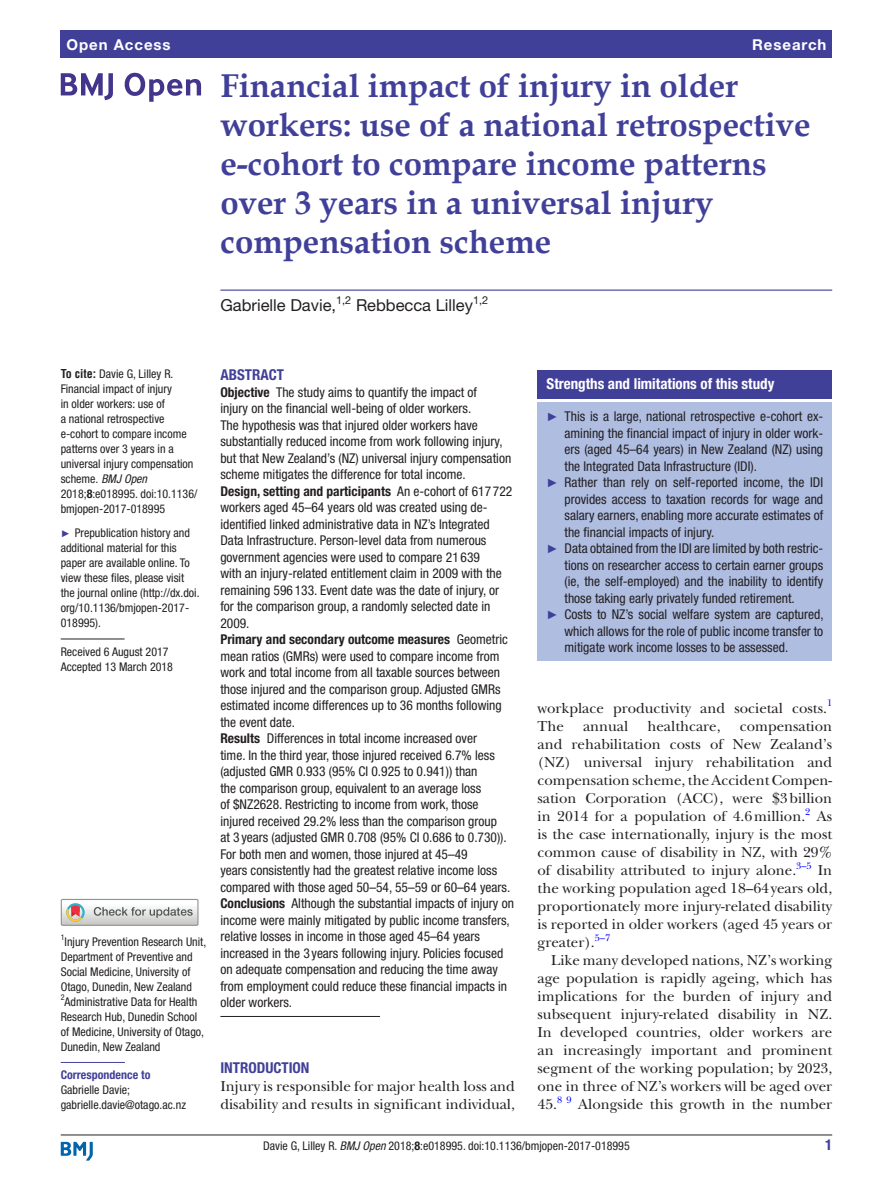
<style>
.page{position:relative;width:893px;height:1191px;background:#fff}
.page>*{position:absolute;margin:0;border:0;box-sizing:border-box;transform-origin:0 0}
.t1{font:700 33px/39px "Book Antiqua";color:#414099}
.t2{font:16.5px "Helvetica Neue LT Std";color:#231f20}
.t3{font:15px/18px "New Baskerville";color:#231f20;text-align:justify}
.t4{font:700 condensed 15px "Helvetica Neue LT Std";color:#fff}
.t5{font:700 condensed 15px "Helvetica Neue LT Std";color:#414099}
.t6{font:700 15px "Helvetica Neue LT Std";letter-spacing:.065em;color:#fff}
.t7{font:condensed 13.5px/16.5px "Helvetica Neue LT Std";color:#231f20}
.t8{font:condensed 12px/15px "Helvetica Neue LT Std";color:#231f20}
.t9{font:700 condensed 12px "Helvetica Neue LT Std";color:#414099}
.t10{font:10.95px "Helvetica Neue LT Std";color:#231f20}
.t11{font:9.9px "New Baskerville";color:#00f}
.t12{font:condensed 7.95px "Helvetica Neue LT Std";color:#231f20}
.s1{font-family:"Helvetica LT Std";font-weight:700}
.s2{font-style:italic}
.s3{font-weight:700}
.s4{font-family:"Arial";font-stretch:normal;font-size:9.75px;color:#414099}
.s5{font-family:"Arial";font-stretch:normal;font-size:12px;color:#414099}
</style>
<div class="page">
<hr style="left:61px;top:1134px;width:771px;height:1px;background:#231f20">
<svg style="left:61px;top:1141px;width:32px;height:19px"></svg>
<div style="left:61px;top:31px;width:771px;height:27px;background:#414099"></div>
<hr style="left:220px;top:289px;width:612px;height:2px;background:#414099">
<hr style="left:61px;top:638px;width:64px;height:1px;background:#231f20">
<hr style="left:61px;top:1062px;width:64px;height:1px;background:#414099">
<svg style="left:61px;top:73px;width:52px;height:27px"></svg>
<svg style="left:125px;top:73px;width:76px;height:29px"></svg>
<div style="left:61px;top:899px;width:138px;height:27px;border:1px solid #969090"></div>
<svg style="left:61px;top:899px;width:137px;height:26px"></svg>
<hr style="left:220px;top:1016px;width:160px;height:1px;background:#231f20">
<div style="left:538px;top:370px;width:294px;height:28px;background:#414099"></div>
<div style="left:538px;top:402px;width:294px;height:259px;background:#afbde1"></div>
<p class="t6" style="left:66px;top:35px;width:106px">Open Access</p>
<p class="t6" style="left:752px;top:35px;width:76px">Research</p>
<h1 class="t1" style="left:220px;top:66px;width:592px">Financial impact of injury in older workers: use of a national retrospective e-cohort to compare income patterns over 3 years in a universal injury compensation scheme</h1>
<p class="t2" style="left:220px;top:296px;width:117px">Gabrielle Davie,</p>
<p class="t10" style="left:336px;top:293px;width:17px">1,2</p>
<p class="t2" style="left:356px;top:296px;width:119px">Rebbecca Lilley</p>
<p class="t10" style="left:473px;top:293px;width:17px">1,2</p>
<p class="t8" style="left:61px;top:366px;width:138px"><span class="s1">To cite:</span> Davie G, Lilley R.<br>Financial impact of injury<br>in older workers: use of<br>a national retrospective e-cohort to compare income patterns over 3 years in a universal injury compensation scheme. <span class="s2">BMJ Open<br></span>2018;<span class="s3">8</span>:e018995. doi:10.1136/ bmjopen-2017-018995</p>
<p class="t8" style="left:61px;top:525px;width:140px"><span class="s4">►</span> Prepublication history and additional material for this paper are available online. To view these files, please visit the journal online (http://dx.doi. org/10.1136/bmjopen-2017-<br>018995).</p>
<p class="t8" style="left:61px;top:644px;width:114px">Received 6 August 2017<br>Accepted 13 March 2018</p>
<p class="t12" style="left:61px;top:933px;width:5px">1</p>
<p class="t8" style="left:61px;top:934px;width:147px;text-indent:4px">Injury Prevention Research Unit,<br>Department of Preventive and<br>Social Medicine, University of<br>Otago, Dunedin, New Zealand<br><sup>2</sup>Administrative Data for Health<br>Research Hub, Dunedin School of Medicine, University of Otago,<br>Dunedin, New Zealand</p>
<p class="t9" style="left:61px;top:1067px;width:91px">Correspondence to</p>
<p class="t8" style="left:61px;top:1082px;width:127px">Gabrielle Davie; gabrielle.davie@otago.ac.nz</p>
<p class="t5" style="left:220px;top:366px;width:65px">Abstract</p>
<p class="t7" style="left:220px;top:384px;width:295px"><span class="s3">Objective</span> The study aims to quantify the impact of<br>injury on the financial well-being of older workers.<br>The hypothesis was that injured older workers have substantially reduced income from work following injury, but that New Zealand’s (NZ) universal injury compensation scheme mitigates the difference for total income.<br><span class="s3">Design, setting and participants</span> An e-cohort of 617 722 workers aged 45–64 years old was created using de&shy;identified linked administrative data in NZ’s Integrated Data Infrastructure. Person-level data from numerous government agencies were used to compare 21 639<br>with an injury-related entitlement claim in 2009 with the remaining 596 133. Event date was the date of injury, or for the comparison group, a randomly selected date in 2009.<br><span class="s3">Primary and secondary outcome measures</span> Geometric mean ratios (GMRs) were used to compare income from work and total income from all taxable sources between those injured and the comparison group. Adjusted GMRs estimated income differences up to 36 months following the event date.<br><span class="s3">Results</span> Differences in total income increased over<br>time. In the third year, those injured received 6.7% less (adjusted GMR 0.933 (95% CI 0.925 to 0.941)) than<br>the comparison group, equivalent to an average loss<br>of $NZ2628. Restricting to income from work, those injured received 29.2% less than the comparison group<br>at 3 years (adjusted GMR 0.708 (95% CI 0.686 to 0.730)).<br>For both men and women, those injured at 45–49<br>years consistently had the greatest relative income loss compared with those aged 50–54, 55–59 or 60–64 years.<br><span class="s3">Conclusions</span> Although the substantial impacts of injury on income were mainly mitigated by public income transfers, relative losses in income in those aged 45–64 years increased in the 3 years following injury. Policies focused on adequate compensation and reducing the time away from employment could reduce these financial impacts in older workers.</p>
<p class="t5" style="left:220px;top:1059px;width:91px">Introduction</p>
<p class="t3" style="left:220px;top:1077px;width:296px">Injury is responsible for major health loss and disability and results in significant individual,</p>
<p class="t4" style="left:547px;top:375px;width:229px">Strengths and limitations of this study</p>
<p class="t7" style="left:547px;top:408px;width:278px"><span class="s5">►</span> This is a large, national retrospective e-cohort ex-</p>
<p class="t7" style="left:565px;top:424px;width:260px">amining the financial impact of injury in older work-</p>
<p class="t7" style="left:565px;top:441px;width:260px">ers (aged 45–64 years) in New Zealand (NZ) using</p>
<p class="t7" style="left:565px;top:457px;width:194px">the Integrated Data Infrastructure (IDI).</p>
<p class="t7" style="left:547px;top:474px;width:278px"><span class="s5">►</span> Rather than rely on self-reported income, the IDI</p>
<p class="t7" style="left:565px;top:490px;width:260px">provides access to taxation records for wage and</p>
<p class="t7" style="left:565px;top:507px;width:260px">salary earners, enabling more accurate estimates of</p>
<p class="t7" style="left:565px;top:523px;width:151px">the financial impacts of injury.</p>
<p class="t7" style="left:547px;top:540px;width:278px"><span class="s5">►</span> Data obtained from the IDI are limited by both restric-</p>
<p class="t7" style="left:565px;top:556px;width:260px">tions on researcher access to certain earner groups</p>
<p class="t7" style="left:565px;top:573px;width:260px">(ie, the self-employed) and the inability to identify</p>
<p class="t7" style="left:565px;top:589px;width:232px">those taking early privately funded retirement.</p>
<p class="t7" style="left:547px;top:606px;width:279px"><span class="s5">►</span> Costs to NZ’s social welfare system are captured,</p>
<p class="t7" style="left:565px;top:622px;width:260px">which allows for the role of public income transfer to</p>
<p class="t7" style="left:565px;top:639px;width:225px">mitigate work income losses to be assessed.</p>
<p class="t3" style="left:538px;top:699px;width:296px">workplace productivity and societal costs.<sup>1<br></sup>The</p>
<p class="t3" style="left:583px;top:717px;width:47px">annual</p>
<p class="t3" style="left:647px;top:717px;width:75px">healthcare,</p>
<p class="t3" style="left:538px;top:717px;width:296px;text-indent:202px">compensation and rehabilitation costs of New Zealand’s (NZ) universal injury rehabilitation and compensation scheme, the Accident Compen&shy;sation Corporation (ACC), were $3billion in 2014 for a population of 4.6million.</p>
<p class="t11" style="left:805px;top:805px;width:7px">2</p>
<p class="t3" style="left:538px;top:807px;width:296px;text-indent:279px">As is the case internationally, injury is the most common cause of disability in NZ, with 29% of disability attributed to injury alone.</p>
<p class="t11" style="left:796px;top:859px;width:17px">3–5</p>
<p class="t3" style="left:538px;top:861px;width:296px;text-indent:280px">In the working population aged 18–64years old, proportionately more injury-related disability is reported in older workers (aged 45 years or greater).</p>
<p class="t11" style="left:595px;top:931px;width:17px">5–7</p>
<p class="t3" style="left:538px;top:951px;width:296px;text-indent:14px">Like many developed nations, NZ’s working age population is rapidly ageing, which has implications for the burden of injury and subsequent injury-related disability in NZ.<br>In developed countries, older workers are an increasingly important and prominent segment of the working population; by 2023, one in three of NZ’s workers will be aged over 45.<sup>8</sup> <sup>9</sup> Alongside this growth in the number</p>
<p class="t8" style="left:263px;top:1137px;width:368px">Davie G, Lilley R. <span class="s2">BMJ Open</span> 2018;<span class="s3">8</span>:e018995. doi:10.1136/bmjopen-2017-018995</p>
<p class="t5" style="left:825px;top:1135px;width:9px">1</p>
</div>
